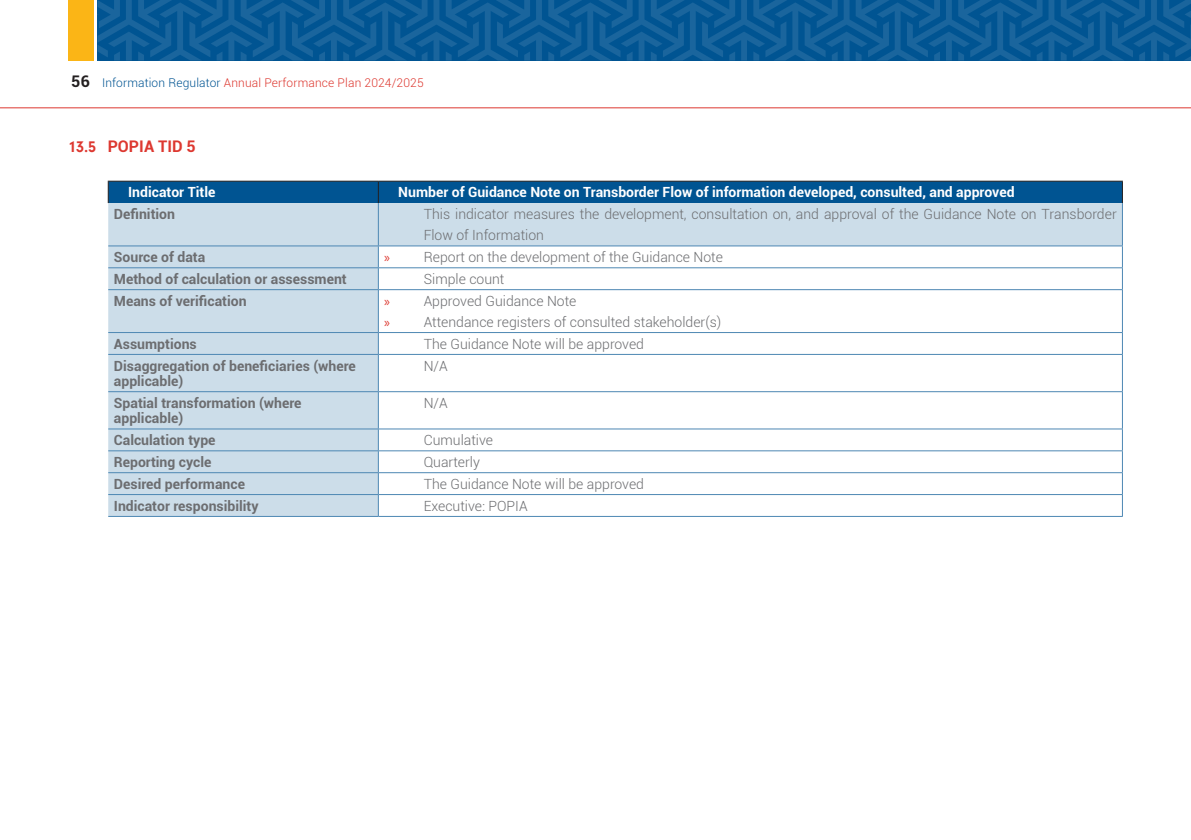
<style>
.page{position:relative;width:1191px;height:840px;background:#fff}
.page>*{position:absolute;margin:0;border:0;box-sizing:border-box;transform-origin:0 0}
.t1{font:700 16px "Roboto";color:#dd3830}
.t2{font:300 14px/21px "Roboto";color:#6c6d70}
.t3{font:700 14px/15.4px "Roboto";color:#6c6d70}
.t4{font:700 14px "Roboto";color:#fff}
.t5{font:14px "Myriad Pro";color:#dd3830}
.t6{font:300 12px "Roboto";letter-spacing:.01em;color:#dd3830}
.s1{font-weight:700;font-size:16px;color:#231f20}
.s2{color:#005492}
.s3{font-family:"Neuzeit Gro"}
</style>
<div class="page">
<div style="left:68px;top:0;width:25px;height:60px;background:#fbb516"></div>
<hr style="left:0;top:107px;width:1191px;height:1px;background:#dd3830">
<svg style="left:98px;top:0;width:1093px;height:60px;background:#0c5b97"></svg>
<svg style="left:108px;top:203px;width:1014px;height:313px"></svg>
<hr style="left:108px;top:180px;width:270px;height:1px;background:#231f20">
<hr style="left:378px;top:180px;width:745px;height:1px;background:#231f20">
<div style="left:108px;top:181px;width:1015px;height:22px;background:#005492"></div>
<hr style="left:378px;top:267px;width:744px;height:1px;background:#4d87b3">
<svg style="left:1122px;top:246px;width:1px;height:43px"></svg>
<hr style="left:378px;top:289px;width:744px;height:1px;background:#4d87b3">
<hr style="left:1122px;top:290px;width:1px;height:42px;background:#4d87b3">
<hr style="left:378px;top:332px;width:744px;height:1px;background:#4d87b3">
<svg style="left:1122px;top:333px;width:1px;height:21px"></svg>
<hr style="left:378px;top:354px;width:744px;height:1px;background:#4d87b3">
<hr style="left:1122px;top:354px;width:1px;height:37px;background:#4d87b3">
<hr style="left:378px;top:391px;width:744px;height:1px;background:#4d87b3">
<hr style="left:1122px;top:392px;width:1px;height:36px;background:#4d87b3">
<hr style="left:378px;top:428px;width:744px;height:1px;background:#4d87b3">
<hr style="left:378px;top:450px;width:744px;height:1px;background:#4d87b3">
<hr style="left:378px;top:472px;width:744px;height:1px;background:#4d87b3">
<hr style="left:378px;top:494px;width:744px;height:1px;background:#4d87b3">
<svg style="left:1122px;top:429px;width:1px;height:87px"></svg>
<hr style="left:378px;top:516px;width:744px;height:1px;background:#4d87b3">
<svg style="left:378px;top:246px;width:1px;height:43px"></svg>
<hr style="left:378px;top:290px;width:1px;height:42px;background:#4d87b3">
<svg style="left:378px;top:333px;width:1px;height:21px"></svg>
<hr style="left:378px;top:354px;width:1px;height:37px;background:#4d87b3">
<hr style="left:378px;top:392px;width:1px;height:36px;background:#4d87b3">
<svg style="left:378px;top:429px;width:1px;height:87px"></svg>
<hr style="left:108px;top:267px;width:270px;height:1px;background:#4d87b3">
<hr style="left:108px;top:289px;width:270px;height:1px;background:#4d87b3">
<hr style="left:108px;top:332px;width:270px;height:1px;background:#4d87b3">
<hr style="left:108px;top:354px;width:270px;height:1px;background:#4d87b3">
<hr style="left:108px;top:391px;width:270px;height:1px;background:#4d87b3">
<hr style="left:108px;top:428px;width:270px;height:1px;background:#4d87b3">
<hr style="left:108px;top:450px;width:270px;height:1px;background:#4d87b3">
<hr style="left:108px;top:472px;width:270px;height:1px;background:#4d87b3">
<hr style="left:108px;top:494px;width:270px;height:1px;background:#4d87b3">
<hr style="left:108px;top:516px;width:270px;height:1px;background:#4d87b3">
<hr style="left:378px;top:203px;width:1px;height:42px;background:#4d87b3">
<hr style="left:1122px;top:203px;width:1px;height:42px;background:#4d87b3">
<hr style="left:108px;top:245px;width:270px;height:1px;background:#4d87b3">
<hr style="left:378px;top:245px;width:744px;height:1px;background:#4d87b3">
<p class="t6" style="left:71px;top:74px;width:354px"><span class="s1">56</span> <span class="s2">Information Regulator</span> Annual Performance Plan 2024/2025</p>
<p class="t1" style="left:68px;top:135px;width:129px"><span class="s3">13.5</span> POPIA TID 5</p>
<p class="t4" style="left:128px;top:182px;width:89px">Indicator Title</p>
<p class="t4" style="left:398px;top:182px;width:618px">Number of Guidance Note on Transborder Flow of information developed, consulted, and approved</p>
<p class="t3" style="left:114px;top:206px;width:63px">Definition</p>
<p class="t2" style="left:424px;top:203px;width:694px">This indicator measures the development, consultation on, and approval of the Guidance Note on Transborder<br>Flow of Information</p>
<p class="t3" style="left:114px;top:249px;width:93px">Source of data</p>
<p class="t5" style="left:384px;top:249px;width:7px">»</p>
<p class="t2" style="left:424px;top:246px;width:301px">Report on the development of the Guidance Note</p>
<p class="t3" style="left:114px;top:270px;width:234px">Method of calculation or assessment</p>
<p class="t2" style="left:424px;top:268px;width:82px">Simple count</p>
<p class="t3" style="left:114px;top:292px;width:134px">Means of verification</p>
<p class="t5" style="left:384px;top:292px;width:7px">»</p>
<p class="t2" style="left:424px;top:290px;width:154px">Approved Guidance Note</p>
<p class="t5" style="left:384px;top:313px;width:7px">»</p>
<p class="t2" style="left:424px;top:311px;width:299px">Attendance registers of consulted stakeholder(s)</p>
<p class="t3" style="left:114px;top:335px;width:84px">Assumptions</p>
<p class="t2" style="left:424px;top:332px;width:222px">The Guidance Note will be approved</p>
<p class="t3" style="left:114px;top:357px;width:243px">Disaggregation of beneficiaries (where applicable)</p>
<p class="t2" style="left:424px;top:354px;width:26px">N/A</p>
<p class="t3" style="left:114px;top:394px;width:189px">Spatial transformation (where applicable)</p>
<p class="t2" style="left:424px;top:391px;width:26px">N/A</p>
<p class="t3" style="left:114px;top:431px;width:103px">Calculation type</p>
<p class="t2" style="left:424px;top:429px;width:71px">Cumulative</p>
<p class="t3" style="left:114px;top:453px;width:99px">Reporting cycle</p>
<p class="t2" style="left:424px;top:451px;width:58px">Quarterly</p>
<p class="t3" style="left:114px;top:475px;width:133px">Desired performance</p>
<p class="t2" style="left:424px;top:472px;width:222px">The Guidance Note will be approved</p>
<p class="t3" style="left:114px;top:497px;width:146px">Indicator responsibility</p>
<p class="t2" style="left:424px;top:494px;width:105px">Executive: POPIA</p>
</div>
